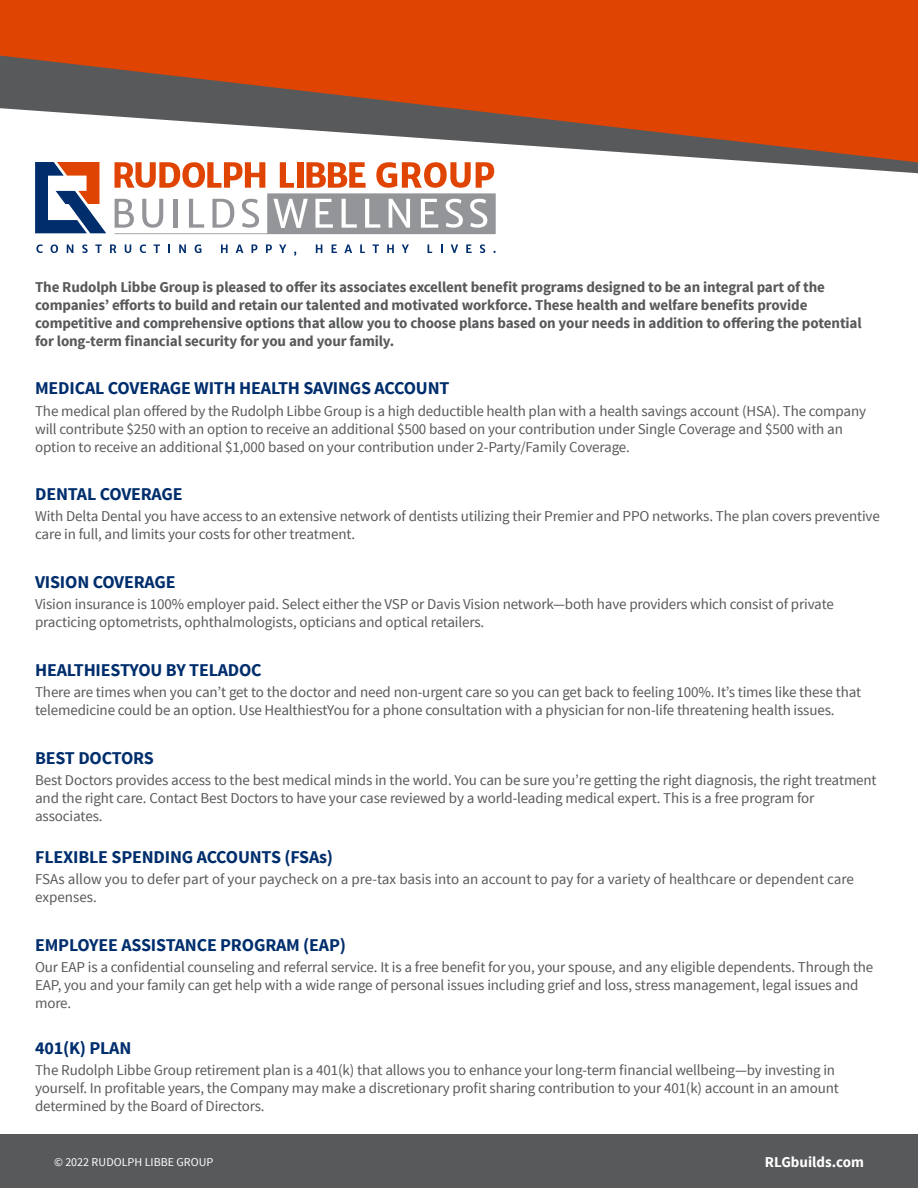
<style>
.page{position:relative;width:918px;height:1188px;background:#fff}
.page>*{position:absolute;margin:0;border:0;box-sizing:border-box;transform-origin:0 0}
.t1{font:700 18px "Source Sans Pro";letter-spacing:-.01em;color:#002e6d}
.t2{font:15px/18px "Source Sans Pro";letter-spacing:-.01em;color:#58595b}
.t3{font:700 15px/18px "Source Sans Pro";letter-spacing:-.01em;color:#58595b}
.t4{font:700 15px "Source Sans Pro";color:#fff}
.t5{font:12px "Source Sans Pro";color:#fff}
</style>
<div class="page">
<div style="left:0;top:1134px;width:918px;height:54px;background:#58595b"></div>
<div style="left:0;top:0;width:918px;height:54px;background:#e04403"></div>
<svg style="left:0;top:54px;width:918px;height:120px"></svg>
<svg style="left:35px;top:162px;width:71px;height:71px"></svg>
<svg style="left:115px;top:162px;width:381px;height:72px"></svg>
<svg style="left:36px;top:244px;width:7px;height:9px"></svg>
<svg style="left:51px;top:244px;width:7px;height:9px"></svg>
<svg style="left:67px;top:244px;width:6px;height:9px"></svg>
<svg style="left:82px;top:244px;width:6px;height:9px"></svg>
<svg style="left:95px;top:244px;width:7px;height:9px"></svg>
<svg style="left:110px;top:244px;width:6px;height:9px"></svg>
<svg style="left:125px;top:244px;width:6px;height:9px"></svg>
<svg style="left:140px;top:244px;width:6px;height:9px"></svg>
<svg style="left:154px;top:244px;width:6px;height:9px"></svg>
<svg style="left:168px;top:244px;width:2px;height:9px"></svg>
<svg style="left:179px;top:244px;width:7px;height:9px"></svg>
<svg style="left:195px;top:244px;width:6px;height:9px"></svg>
<svg style="left:221px;top:244px;width:7px;height:9px"></svg>
<svg style="left:236px;top:244px;width:7px;height:9px"></svg>
<svg style="left:252px;top:244px;width:5px;height:9px"></svg>
<svg style="left:266px;top:244px;width:6px;height:9px"></svg>
<svg style="left:279px;top:244px;width:7px;height:9px"></svg>
<svg style="left:316px;top:244px;width:6px;height:9px"></svg>
<svg style="left:332px;top:244px;width:5px;height:9px"></svg>
<svg style="left:344px;top:244px;width:8px;height:9px"></svg>
<svg style="left:360px;top:244px;width:5px;height:9px"></svg>
<svg style="left:373px;top:244px;width:6px;height:9px"></svg>
<svg style="left:387px;top:244px;width:7px;height:9px"></svg>
<svg style="left:402px;top:244px;width:7px;height:9px"></svg>
<svg style="left:428px;top:244px;width:4px;height:9px"></svg>
<svg style="left:451px;top:244px;width:7px;height:9px"></svg>
<svg style="left:466px;top:244px;width:6px;height:9px"></svg>
<svg style="left:480px;top:244px;width:5px;height:9px"></svg>
<p class="t3" style="left:35px;top:278px;width:828px">The Rudolph Libbe Group is pleased to offer its associates excellent benefit programs designed to be an integral part of the companies’ efforts to build and retain our talented and motivated workforce. These health and welfare benefits provide competitive and comprehensive options that allow you to choose plans based on your needs in addition to offering the potential for long-term financial security for you and your family.</p>
<p class="t1" style="left:35px;top:377px;width:416px">MEDICAL COVERAGE WITH HEALTH SAVINGS ACCOUNT</p>
<p class="t2" style="left:35px;top:402px;width:833px">The medical plan offered by the Rudolph Libbe Group is a high deductible health plan with a health savings account (HSA). The company will contribute $250 with an option to receive an additional $500 based on your contribution under Single Coverage and $500 with an option to receive an additional $1,000 based on your contribution under 2-Party/Family Coverage.</p>
<p class="t1" style="left:35px;top:483px;width:149px">DENTAL COVERAGE</p>
<p class="t2" style="left:35px;top:508px;width:846px">With Delta Dental you have access to an extensive network of dentists utilizing their Premier and PPO networks. The plan covers preventive care in full, and limits your costs for other treatment.</p>
<p class="t1" style="left:35px;top:571px;width:142px">VISION COVERAGE</p>
<p class="t2" style="left:35px;top:596px;width:800px">Vision insurance is 100% employer paid. Select either the VSP or Davis Vision network—both have providers which consist of private practicing optometrists, ophthalmologists, opticians and optical retailers.</p>
<p class="t1" style="left:35px;top:658px;width:228px">HEALTHIESTYOU BY TELADOC</p>
<p class="t2" style="left:35px;top:683px;width:828px">There are times when you can’t get to the doctor and need non-urgent care so you can get back to feeling 100%. It’s times like these that telemedicine could be an option. Use HealthiestYou for a phone consultation with a physician for non-life threatening health issues.</p>
<p class="t1" style="left:35px;top:746px;width:120px">BEST DOCTORS</p>
<p class="t2" style="left:35px;top:771px;width:843px">Best Doctors provides access to the best medical minds in the world. You can be sure you’re getting the right diagnosis, the right treatment and the right care. Contact Best Doctors to have your case reviewed by a world-leading medical expert. This is a free program for associates.</p>
<p class="t1" style="left:35px;top:845px;width:300px">FLEXIBLE SPENDING ACCOUNTS (FSAs)</p>
<p class="t2" style="left:35px;top:870px;width:820px">FSAs allow you to defer part of your paycheck on a pre-tax basis into an account to pay for a variety of healthcare or dependent care expenses.</p>
<p class="t1" style="left:35px;top:933px;width:312px">EMPLOYEE ASSISTANCE PROGRAM (EAP)</p>
<p class="t2" style="left:35px;top:958px;width:840px">Our EAP is a confidential counseling and referral service. It is a free benefit for you, your spouse, and any eligible dependents. Through the<br>EAP, you and your family can get help with a wide range of personal issues including grief and loss, stress management, legal issues and more.</p>
<p class="t1" style="left:35px;top:1036px;width:98px">401(K) PLAN</p>
<p class="t2" style="left:35px;top:1062px;width:805px">The Rudolph Libbe Group retirement plan is a 401(k) that allows you to enhance your long-term financial wellbeing—by investing in yourself. In profitable years, the Company may make a discretionary profit sharing contribution to your 401(k) account in an amount determined by the Board of Directors.</p>
<p class="t5" style="left:54px;top:1154px;width:161px">© 2022 RUDOLPH LIBBE GROUP</p>
<p class="t4" style="left:765px;top:1152px;width:101px">RLGbuilds.com</p>
</div>
